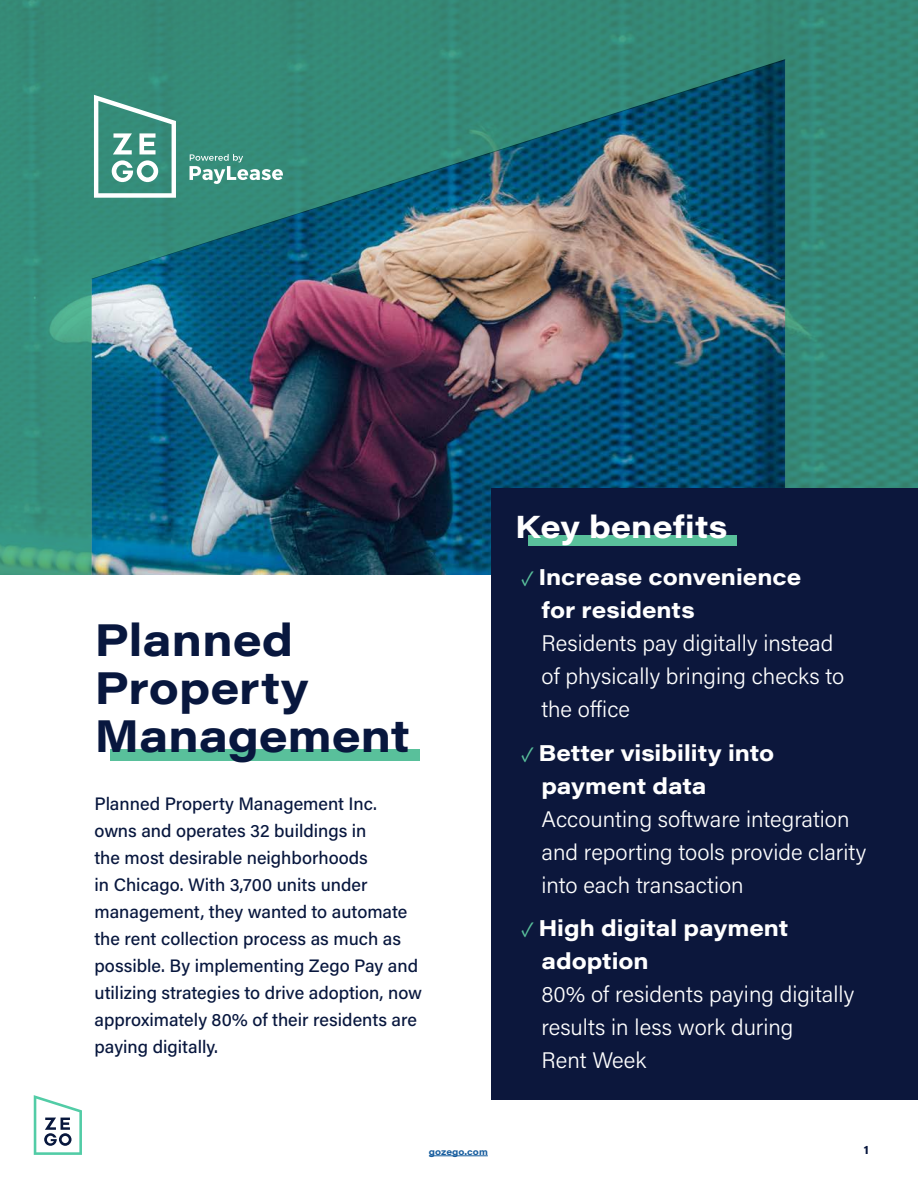
<style>
.page{position:relative;width:918px;height:1188px;background:#fff}
.page>*{position:absolute;margin:0;border:0;box-sizing:border-box;transform-origin:0 0}
.t1{font:700 45px/48px "Acumin Pro Wide";color:#08173e}
.t2{font:700 31.5px "Acumin Pro Wide";letter-spacing:.01em;color:#fff}
.t3{font:300 22.5px/33px "Acumin Pro";color:#fff}
.t4{font:500 18px/27px "Acumin Pro";color:#08173e}
.t5{font:700 12px "Acumin Pro Wide";color:#08173e}
.t6{font:700 9px "Acumin Pro Wide";color:#175d9e}
.s1{font-weight:400;font-size:18px;color:#59c09b}
.s2{font-family:"Acumin Pro Wide";font-weight:700}
</style>
<div class="page">
<hr style="left:429px;top:1156px;width:59px;height:1px;background:#175d9e">
<svg style="left:34px;top:1095px;width:48px;height:60px"></svg>
<img style="left:0;top:0;width:918px;height:575px">
<svg style="left:94px;top:95px;width:82px;height:103px"></svg>
<svg style="left:190px;top:154px;width:93px;height:30px"></svg>
<div style="left:111px;top:749px;width:309px;height:12px;background:#59c09b"></div>
<div style="left:491px;top:488px;width:427px;height:612px;background:#0c173c"></div>
<div style="left:528px;top:535px;width:209px;height:10px;background:#59c09b"></div>
<p class="t1" style="left:94px;top:614px;width:317px">Planned<br>Property<br>Management</p>
<p class="t4" style="left:94px;top:789px;width:329px">Planned Property Management Inc. owns and operates 32 buildings in<br>the most desirable neighborhoods<br>in Chicago. With 3,700 units under management, they wanted to automate the rent collection process as much as possible. By implementing Zego Pay and utilizing strategies to drive adoption, now approximately 80% of their residents are paying digitally.</p>
<p class="t2" style="left:515px;top:504px;width:214px">Key benefits</p>
<p class="t3" style="left:541px;top:560px;width:304px;text-indent:-20px"><span class="s1">✓</span> <span class="s2">Increase convenience<br>for residents<br></span>Residents pay digitally instead of physically bringing checks to the office</p>
<p class="t3" style="left:541px;top:735px;width:327px;text-indent:-20px"><span class="s1">✓</span> <span class="s2">Better visibility into payment data<br></span>Accounting software integration and reporting tools provide clarity into each transaction</p>
<p class="t3" style="left:541px;top:911px;width:314px;text-indent:-20px"><span class="s1">✓</span> <span class="s2">High digital payment adoption<br></span>80% of residents paying digitally results in less work during<br>Rent Week</p>
<p class="t6" style="left:429px;top:1145px;width:60px">gozego.com</p>
<p class="t5" style="left:864px;top:1141px;width:7px">1</p>
</div>
